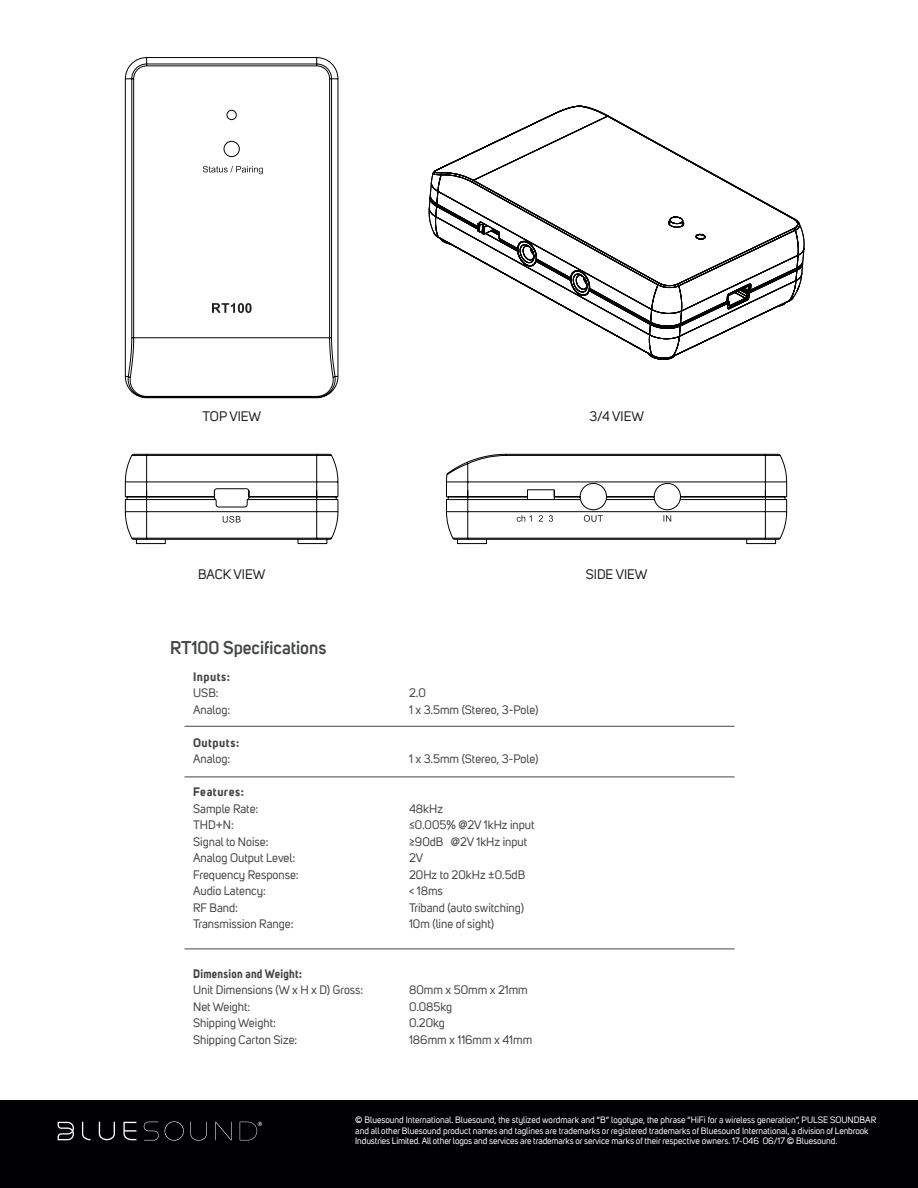
<style>
.page{position:relative;width:918px;height:1188px;background:#fff}
.page>*{position:absolute;margin:0;border:0;box-sizing:border-box;transform-origin:0 0}
.t1{font:600 18px "Uni Sans";color:#444747}
.t2{font:13.5px "Uni Sans";color:#231f20}
.t3{font:12px "Uni Sans";color:#444747}
.t4{font:700 12px "Uni Sans";letter-spacing:.035em;color:#444747}
.t5{font:700 12px "Uni Sans";letter-spacing:.035em;color:#444747;scale:.92 1}
.t6{font:9px/10.5px "Uni Sans";color:#fff}
</style>
<div class="page">
<div style="left:0;top:1100px;width:918px;height:88px;background:#000003"></div>
<svg style="left:58px;top:1122px;width:16px;height:18px"></svg>
<svg style="left:82px;top:1122px;width:9px;height:18px"></svg>
<svg style="left:99px;top:1122px;width:16px;height:18px"></svg>
<svg style="left:123px;top:1122px;width:13px;height:18px"></svg>
<svg style="left:144px;top:1122px;width:15px;height:18px"></svg>
<svg style="left:165px;top:1121px;width:19px;height:20px"></svg>
<svg style="left:191px;top:1122px;width:16px;height:19px"></svg>
<svg style="left:215px;top:1122px;width:16px;height:18px"></svg>
<svg style="left:240px;top:1122px;width:22px;height:18px"></svg>
<hr style="left:185px;top:726px;width:549px;height:1px;background:#444747">
<hr style="left:185px;top:777px;width:549px;height:1px;background:#444747">
<hr style="left:185px;top:949px;width:549px;height:1px;background:#444747">
<svg style="left:446px;top:454px;width:341px;height:90px"></svg>
<svg style="left:125px;top:57px;width:214px;height:341px"></svg>
<svg style="left:212px;top:303px;width:40px;height:10px"></svg>
<svg style="left:203px;top:166px;width:60px;height:8px"></svg>
<svg style="left:125px;top:454px;width:214px;height:90px"></svg>
<svg style="left:430px;top:105px;width:375px;height:160px"></svg>
<svg style="left:428px;top:196px;width:375px;height:164px"></svg>
<p class="t2" style="left:202px;top:409px;width:60px">TOP VIEW</p>
<p class="t2" style="left:589px;top:409px;width:56px">3/4 VIEW</p>
<p class="t2" style="left:198px;top:566px;width:69px">BACK VIEW</p>
<h1 class="t1" style="left:170px;top:637px;width:158px">RT100 Specifications</h1>
<p class="t4" style="left:193px;top:669px;width:38px">Inputs:</p>
<p class="t3" style="left:193px;top:686px;width:27px">USB:</p>
<p class="t3" style="left:409px;top:686px;width:18px">2.0</p>
<p class="t3" style="left:193px;top:703px;width:39px">Analog:</p>
<p class="t3" style="left:409px;top:703px;width:131px">1 x 3.5mm (Stereo, 3-Pole)</p>
<p class="t4" style="left:193px;top:735px;width:48px">Outputs:</p>
<p class="t3" style="left:193px;top:752px;width:39px">Analog:</p>
<p class="t3" style="left:409px;top:752px;width:131px">1 x 3.5mm (Stereo, 3-Pole)</p>
<p class="t4" style="left:193px;top:784px;width:52px">Features:</p>
<p class="t3" style="left:193px;top:802px;width:67px">Sample Rate:</p>
<p class="t3" style="left:409px;top:802px;width:35px">48kHz</p>
<p class="t3" style="left:193px;top:818px;width:42px">THD+N:</p>
<p class="t3" style="left:409px;top:818px;width:127px">≤0.005% @2V 1kHz input</p>
<p class="t3" style="left:193px;top:835px;width:77px">Signal to Noise:</p>
<p class="t3" style="left:409px;top:835px;width:120px">≥90dB @2V 1kHz input</p>
<p class="t3" style="left:193px;top:851px;width:104px">Analog Output Level:</p>
<p class="t3" style="left:409px;top:851px;width:16px">2V</p>
<p class="t3" style="left:193px;top:868px;width:107px">Frequency Response:</p>
<p class="t3" style="left:409px;top:868px;width:118px">20Hz to 20kHz ±0.5dB</p>
<p class="t3" style="left:193px;top:884px;width:74px">Audio Latency:</p>
<p class="t3" style="left:409px;top:884px;width:35px">&lt; 18ms</p>
<p class="t3" style="left:193px;top:901px;width:46px">RF Band:</p>
<p class="t3" style="left:409px;top:901px;width:117px">Triband (auto switching)</p>
<p class="t3" style="left:193px;top:917px;width:102px">Transmission Range:</p>
<p class="t3" style="left:409px;top:917px;width:87px">10m (line of sight)</p>
<p class="t5" style="left:193px;top:966px;width:120px">Dimension and Weight:</p>
<p class="t3" style="left:193px;top:983px;width:172px">Unit Dimensions (W x H x D) Gross:</p>
<p class="t3" style="left:409px;top:983px;width:120px">80mm x 50mm x 21mm</p>
<p class="t3" style="left:193px;top:1000px;width:59px">Net Weight:</p>
<p class="t3" style="left:409px;top:1000px;width:45px">0.085kg</p>
<p class="t3" style="left:193px;top:1016px;width:84px">Shipping Weight:</p>
<p class="t3" style="left:409px;top:1016px;width:37px">0.20kg</p>
<p class="t3" style="left:193px;top:1033px;width:106px">Shipping Carton Size:</p>
<p class="t3" style="left:409px;top:1033px;width:125px">186mm x 116mm x 41mm</p>
<p class="t2" style="left:586px;top:566px;width:63px">SIDE VIEW</p>
<p class="t6" style="left:355px;top:1115px;width:522px">© Bluesound International. Bluesound, the stylized wordmark and “B” logotype, the phrase “HiFi for a wireless generation”, PULSE SOUNDBAR and all other Bluesound product names and taglines are trademarks or registered trademarks of Bluesound International, a division of Lenbrook<br>Industries Limited. All other logos and services are trademarks or service marks of their respective owners. 17-046 06/17 © Bluesound.</p>
</div>
